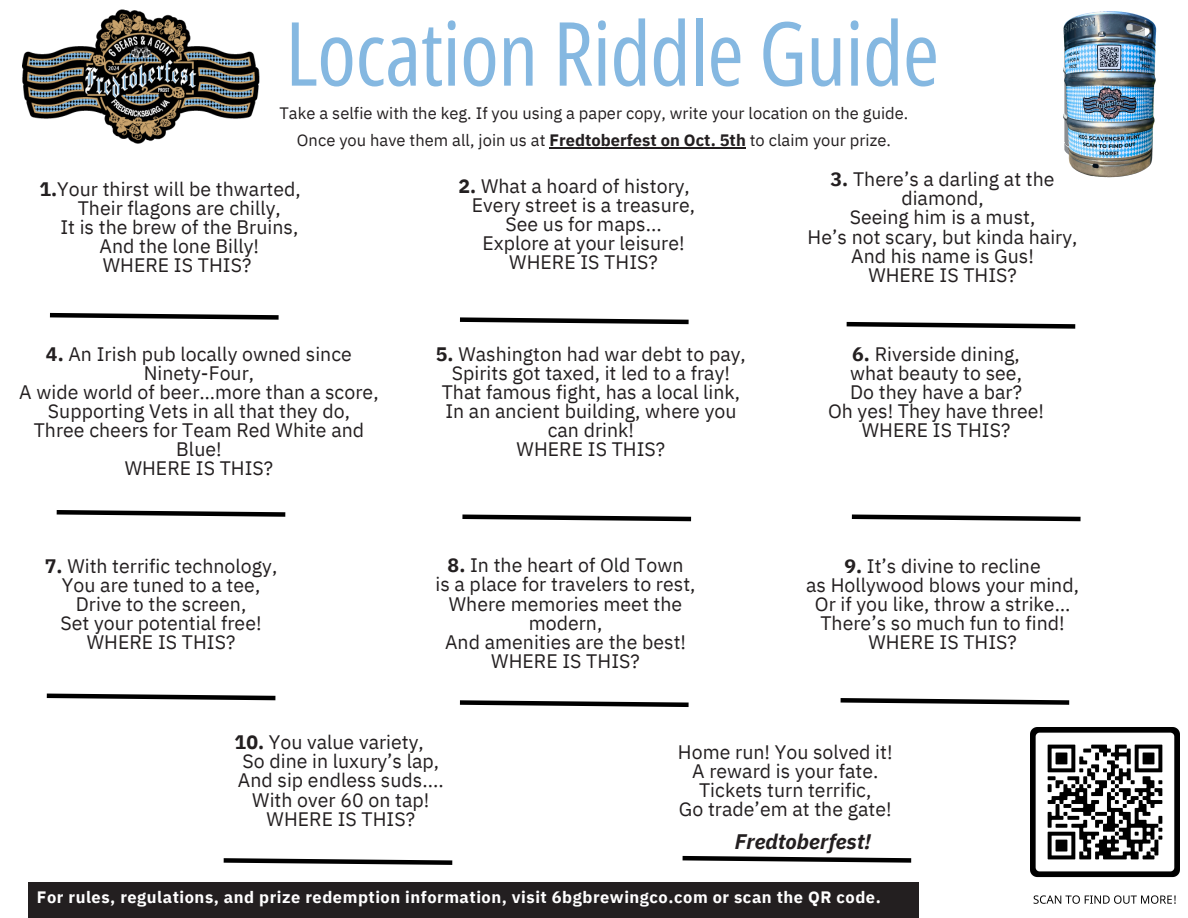
<style>
.page{position:relative;width:1188px;height:918px;background:#fff}
.page>*{position:absolute;margin:0;border:0;box-sizing:border-box;transform-origin:0 0}
.t1{font:88.5px "Open Sans Condensed";letter-spacing:-.01em;color:#85b8e1}
.t2{font:italic 700 21px "IBM Plex Sans";color:#231f20}
.t3{font:19.5px/19.2px "IBM Plex Sans";color:#231f20;text-align:center}
.t4{font:16.5px/27px "IBM Plex Sans";color:#231f20;text-align:center}
.t5{font:700 16.5px "IBM Plex Sans";letter-spacing:.03em;color:#fff}
.s1{font-weight:700}
</style>
<div class="page">
<div style="left:28px;top:882px;width:890px;height:36px;background:#231f20"></div>
<svg style="left:49px;top:312px;width:230px;height:8px"></svg>
<svg style="left:459px;top:317px;width:230px;height:8px"></svg>
<svg style="left:846px;top:321px;width:230px;height:8px"></svg>
<svg style="left:851px;top:514px;width:230px;height:8px"></svg>
<svg style="left:56px;top:510px;width:230px;height:7px"></svg>
<svg style="left:462px;top:514px;width:230px;height:8px"></svg>
<svg style="left:459px;top:700px;width:230px;height:7px"></svg>
<svg style="left:46px;top:693px;width:230px;height:8px"></svg>
<svg style="left:840px;top:698px;width:230px;height:7px"></svg>
<svg style="left:223px;top:858px;width:230px;height:7px"></svg>
<svg style="left:682px;top:855px;width:230px;height:8px"></svg>
<img style="left:1030px;top:728px;width:150px;height:176px">
<hr style="left:549px;top:147px;width:197px;height:2px;background:#231f20">
<img style="left:22px;top:9px;width:238px;height:135px">
<img style="left:1063px;top:11px;width:94px;height:167px">
<p class="t1" style="left:285px;top:-9px;width:655px">Location Riddle Guide</p>
<p class="t4" style="left:280px;top:100px;width:630px">Take a selfie with the keg. If you using a paper copy, write your location on the guide.<br>Once you have them all, join us at <span class="s1">Fredtoberfest on Oct. 5th</span> to claim your prize.</p>
<p class="t3" style="left:39px;top:179px;width:263px"><span class="s1">1.</span>Your thirst will be thwarted,</p>
<h3 class="t3" style="left:78px;top:198px;width:205px">Their flagons are chilly,</h3>
<p class="t3" style="left:60px;top:217px;width:240px">It is the brew of the Bruins,</p>
<h3 class="t3" style="left:100px;top:236px;width:161px">And the lone Billy!</h3>
<p class="t3" style="left:103px;top:255px;width:150px">WHERE IS THIS?</p>
<h3 class="t3" style="left:808px;top:169px;width:271px"><span class="s1">3.</span> There’s a darling at the diamond,<br>Seeing him is a must,<br>He’s not scary, but kinda hairy,<br>And his name is Gus!</h3>
<p class="t3" style="left:868px;top:265px;width:150px">WHERE IS THIS?</p>
<p class="t3" style="left:459px;top:176px;width:233px"><span class="s1">2.</span> What a hoard of history,</p>
<p class="t3" style="left:472px;top:195px;width:225px">Every street is a treasure,</p>
<p class="t3" style="left:505px;top:214px;width:158px">See us for maps...</p>
<p class="t3" style="left:482px;top:233px;width:204px">Explore at your leisure!</p>
<p class="t3" style="left:509px;top:252px;width:150px">WHERE IS THIS?</p>
<p class="t3" style="left:19px;top:344px;width:361px"><span class="s1">4.</span> An Irish pub locally owned since<br>Ninety-Four,<br>A wide world of beer…more than a score,<br>Supporting Vets in all that they do,<br>Three cheers for Team Red White and<br>Blue!</p>
<h3 class="t3" style="left:125px;top:459px;width:150px">WHERE IS THIS?</h3>
<p class="t3" style="left:45px;top:556px;width:234px"><span class="s1">7.</span> With terrific technology,<br>You are tuned to a tee,<br>Drive to the screen,<br>Set your potential free!</p>
<h3 class="t3" style="left:87px;top:632px;width:150px">WHERE IS THIS?</h3>
<p class="t3" style="left:436px;top:344px;width:312px"><span class="s1">5.</span> Washington had war debt to pay,<br>Spirits got taxed, it led to a fray!<br>That famous fight, has a local link,<br>In an ancient building, where you can drink!</p>
<h3 class="t3" style="left:517px;top:439px;width:150px">WHERE IS THIS?</h3>
<p class="t3" style="left:435px;top:555px;width:262px"><span class="s1">8.</span> In the heart of Old Town<br>is a place for travelers to rest,<br>Where memories meet the modern,<br>And amenities are the best!</p>
<h3 class="t3" style="left:491px;top:651px;width:150px">WHERE IS THIS?</h3>
<p class="t3" style="left:828px;top:344px;width:218px"><span class="s1">6.</span> Riverside dining,<br>what beauty to see,<br>Do they have a bar?<br>Oh yes! They have three!</p>
<h3 class="t3" style="left:862px;top:421px;width:150px">WHERE IS THIS?</h3>
<p class="t3" style="left:806px;top:556px;width:274px"><span class="s1">9.</span> It’s divine to recline<br>as Hollywood blows your mind,<br>Or if you like, throw a strike…<br>There’s so much fun to find!</p>
<p class="t3" style="left:868px;top:632px;width:150px">WHERE IS THIS?</p>
<p class="t3" style="left:235px;top:732px;width:191px"><span class="s1">10.</span> You value variety,</p>
<p class="t3" style="left:242px;top:751px;width:198px">So dine in luxury’s lap,</p>
<p class="t3" style="left:238px;top:771px;width:207px">And sip endless suds....</p>
<p class="t3" style="left:252px;top:790px;width:179px">With over 60 on tap!</p>
<h3 class="t3" style="left:267px;top:809px;width:150px">WHERE IS THIS?</h3>
<h3 class="t3" style="left:678px;top:742px;width:216px">Home run! You solved it!<br>A reward is your fate.<br>Tickets turn terrific,</h3>
<p class="t3" style="left:679px;top:799px;width:214px">Go trade’em at the gate!</p>
<p class="t2" style="left:735px;top:827px;width:138px">Fredtoberfest!</p>
<p class="t5" style="left:37px;top:886px;width:845px">For rules, regulations, and prize redemption information, visit 6bgbrewingco.com or scan the QR code.</p>
</div>
